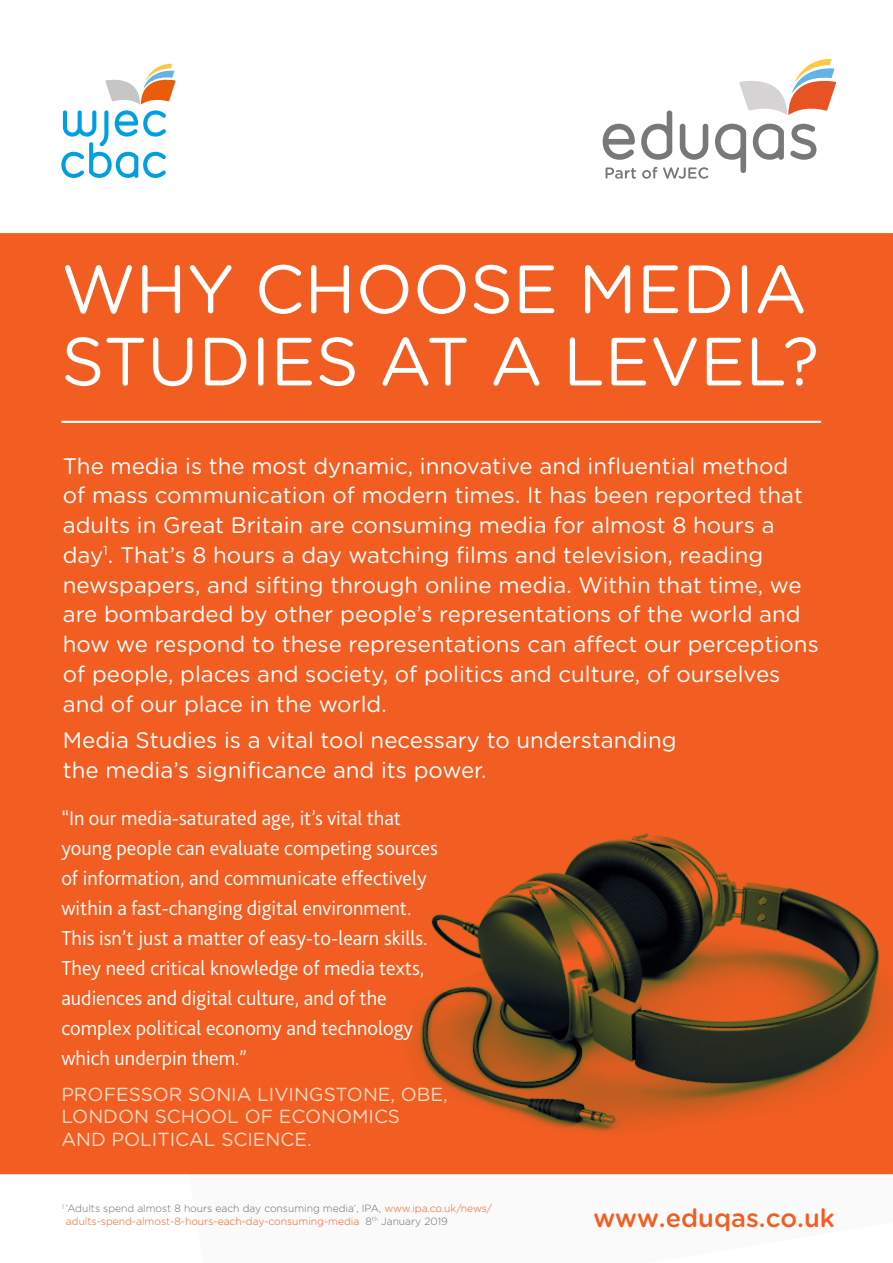
<style>
.page{position:relative;width:893px;height:1263px;background:#fff}
.page>*{position:absolute;margin:0;border:0;box-sizing:border-box;transform-origin:0 0}
.t1{font:68.1px/72.3px "Gotham Rounded";color:#fff}
.t2{font:500 25.5px "Gotham Rounded";color:#f25d21}
.t3{font:22.5px/29.8px "Gotham Rounded";color:#fff}
.t4{font:300 21px/30px "Bliss 2";color:#fff}
.t5{font:18.9px/22.6px "Gotham Rounded";color:#fddbc5}
.t6{font:300 10.5px/12.6px "Gotham Rounded";color:#f25d21}
.s1{color:#6c6d70}
</style>
<div class="page">
<svg style="left:105px;top:64px;width:71px;height:40px"></svg>
<svg style="left:61px;top:110px;width:105px;height:68px"></svg>
<svg style="left:603px;top:59px;width:233px;height:120px"></svg>
<div style="left:0;top:233px;width:893px;height:941px;background:#f25d21"></div>
<hr style="left:61px;top:421px;width:760px;height:2px;background:#fff">
<img style="left:106px;top:535px;width:787px;height:640px">
<p class="t1" style="left:61px;top:250px;width:759px">WHY CHOOSE MEDIA<br>STUDIES AT A LEVEL?</p>
<p class="t3" style="left:63px;top:450px;width:757px">The media is the most dynamic, innovative and influential method<br>of mass communication of modern times. It has been reported that adults in Great Britain are consuming media for almost 8 hours a day<sup>1</sup>. That’s 8 hours a day watching films and television, reading newspapers, and sifting through online media. Within that time, we are bombarded by other people’s representations of the world and how we respond to these representations can affect our perceptions of people, places and society, of politics and culture, of ourselves and of our place in the world.</p>
<p class="t3" style="left:63px;top:724px;width:615px">Media Studies is a vital tool necessary to understanding the media’s significance and its power.</p>
<p class="t4" style="left:61px;top:803px;width:378px">“In our media-saturated age, it’s vital that young people can evaluate competing sources of information, and communicate effectively within a fast-changing digital environment.<br>This isn’t just a matter of easy-to-learn skills.<br>They need critical knowledge of media texts, audiences and digital culture, and of the complex political economy and technology which underpin them.”</p>
<p class="t5" style="left:61px;top:1082px;width:388px">PROFESSOR SONIA LIVINGSTONE, OBE,<br>LONDON SCHOOL OF ECONOMICS<br>AND POLITICAL SCIENCE.</p>
<p class="t6" style="left:66px;top:1202px;width:427px;text-indent:-4px"><sup>1</sup> <span class="s1">‘Adults spend almost 8 hours each day consuming media’, IPA,</span> www.ipa.co.uk/news/ adults-spend-almost-8-hours-each-day-consuming-media <span class="s1">8</span><sup>th</sup> <span class="s1">January 2019</span></p>
<p class="t2" style="left:593px;top:1200px;width:243px">www.eduqas.co.uk</p>
</div>
